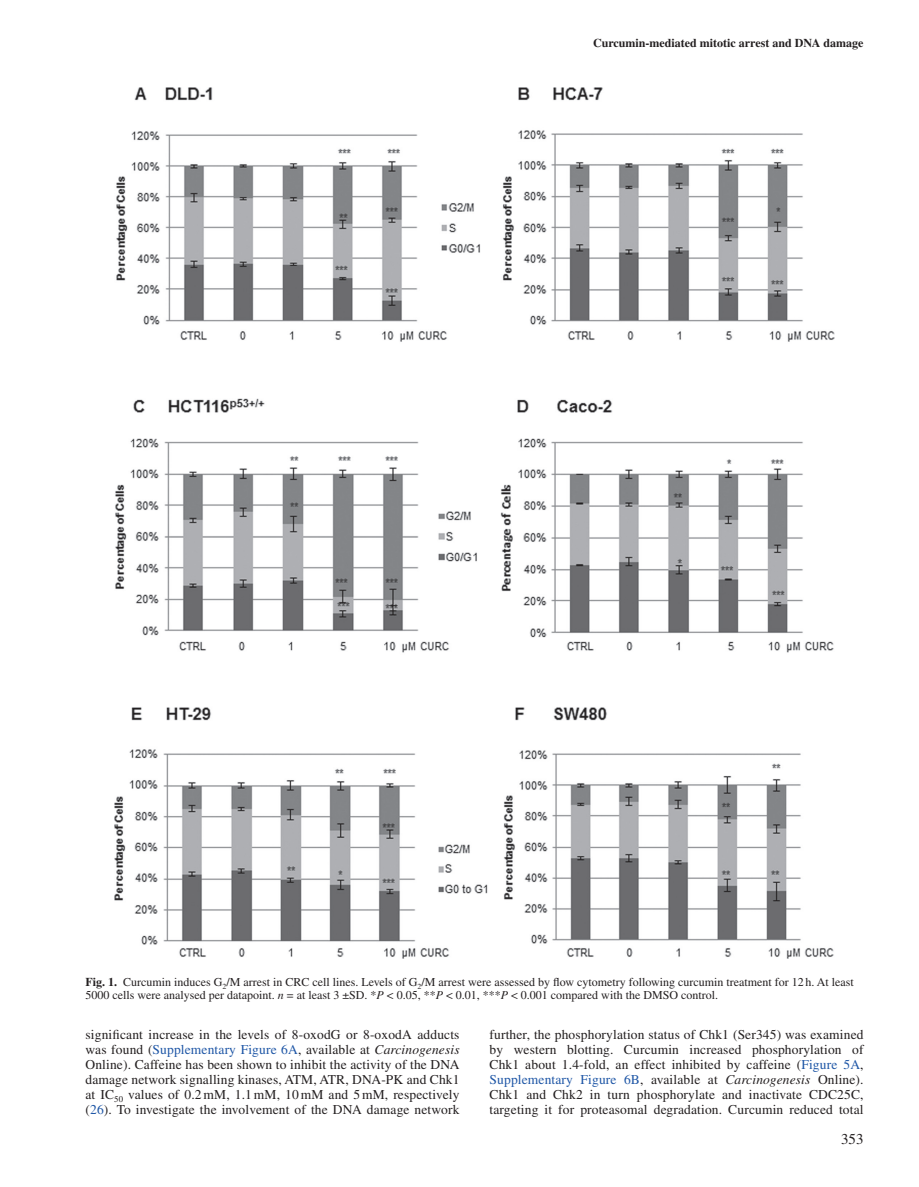
<style>
.page{position:relative;width:919px;height:1187px;background:#fff}
.page>*{position:absolute;margin:0;border:0;box-sizing:border-box;transform-origin:0 0}
.t1{font:15px "Times LT Std";color:#231f20}
.t2{font:13.5px/15px "Times LT Std";letter-spacing:.01em;color:#231f20;text-align:justify}
.t3{font:12px/13.5px "Times LT Std";color:#231f20}
.t4{font:700 12px "Times LT Std";color:#231f20}
.s1{font-weight:700}
.s2{font-style:italic}
.s3{color:#1e56a6}
</style>
<div class="page">
<img style="left:114px;top:87px;width:720px;height:871px">
<p class="t4" style="left:593px;top:36px;width:272px">Curcumin-mediated mitotic arrest and DNA damage</p>
<p class="t3" style="left:85px;top:975px;width:769px"><span class="s1">Fig. 1.</span> Curcumin induces G<sub>2</sub>/M arrest in CRC cell lines. Levels of G<sub>2</sub>/M arrest were assessed by flow cytometry following curcumin treatment for 12h. At least<br>5000 cells were analysed per datapoint. <span class="s2">n</span> = at least 3 ±SD. *<span class="s2">P</span> &lt; 0.05, **<span class="s2">P</span> &lt; 0.01, ***<span class="s2">P</span> &lt; 0.001 compared with the DMSO control.</p>
<p class="t2" style="left:85px;top:1026px;width:375px">significant increase in the levels of 8-oxodG or 8-oxodA adducts was found (<span class="s3">Supplementary Figure 6A</span>, available at <span class="s2">Carcinogenesis </span>Online). Caffeine has been shown to inhibit the activity of the DNA damage network signalling kinases, ATM, ATR, DNA-PK and Chk1 at IC<sub>50</sub> values of 0.2mM, 1.1mM, 10mM and 5mM, respectively (<span class="s3">26</span>). To investigate the involvement of the DNA damage network</p>
<p class="t2" style="left:489px;top:1026px;width:375px">further, the phosphorylation status of Chk1 (Ser345) was examined by western blotting. Curcumin increased phosphorylation of Chk1 about 1.4-fold, an effect inhibited by caffeine (<span class="s3">Figure 5A</span>, <span class="s3">Supplementary Figure 6B</span>, available at <span class="s2">Carcinogenesis</span> Online).<br>Chk1 and Chk2 in turn phosphorylate and inactivate CDC25C, targeting it for proteasomal degradation. Curcumin reduced total</p>
<p class="t1" style="left:840px;top:1130px;width:24px">353</p>
</div>
